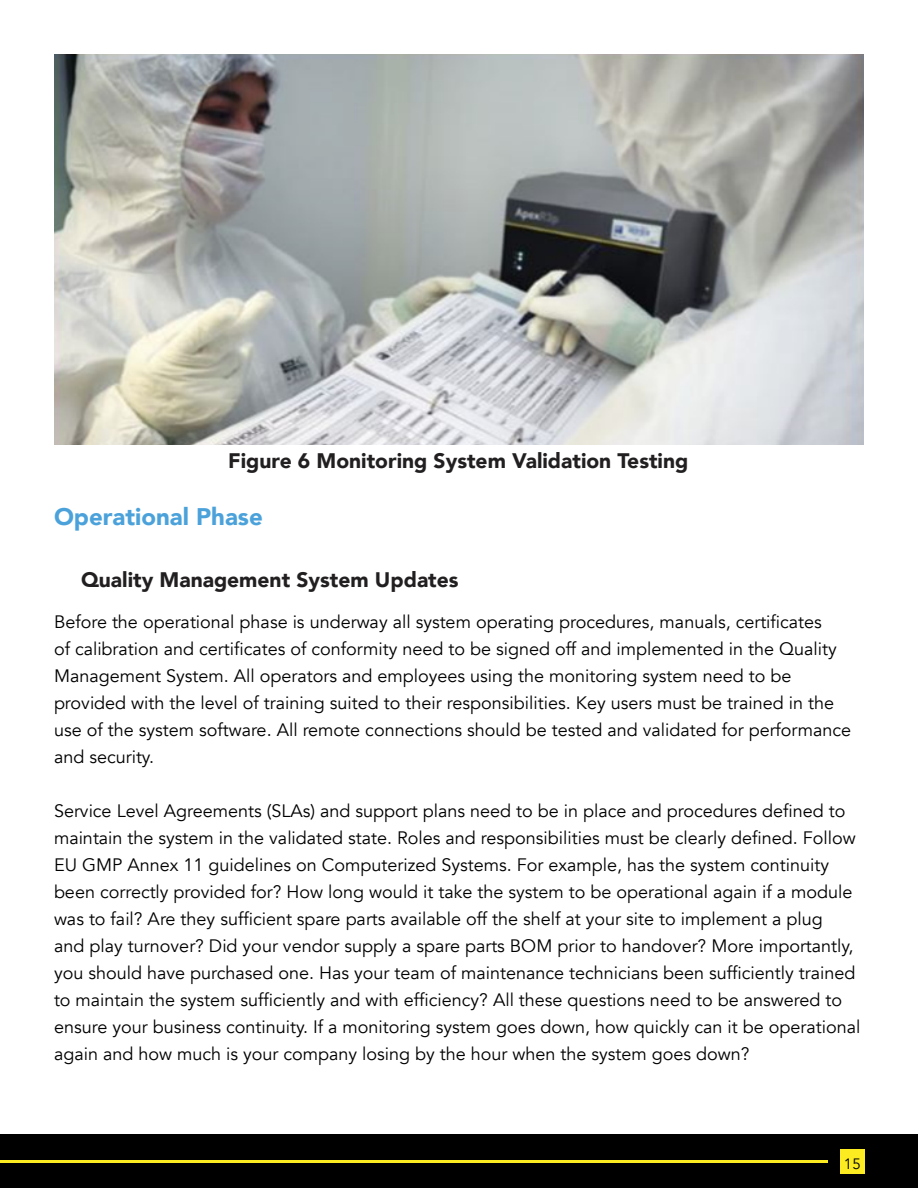
<style>
.page{position:relative;width:918px;height:1188px;background:#fff}
.page>*{position:absolute;margin:0;border:0;box-sizing:border-box;transform-origin:0 0}
.Subheading{font:900 24px "Avenir";color:#4ba2db}
.Photo_Caption{font:900 21px "Avenir";color:#221f20}
.Subheading_2_Left_Al{font:900 21px "Avenir";color:#221f20}
.Paragraph_Body{font:18px/27px "Avenir";color:#000}
.t1{font:15px "Avenir";color:#000}
</style>
<div class="page">
<div style="left:0;top:1134px;width:918px;height:54px;background:#000"></div>
<hr style="left:0;top:1160px;width:828px;height:2px;background:#fceb20">
<div style="left:840px;top:1149px;width:25px;height:25px;background:#fceb20"></div>
<img style="left:54px;top:54px;width:810px;height:391px">
<p class="Photo_Caption" style="left:228px;top:443px;width:462px">Figure 6 Monitoring System Validation Testing</p>
<p class="Subheading" style="left:54px;top:496px;width:210px">Operational Phase</p>
<p class="Subheading_2_Left_Al" style="left:81px;top:562px;width:379px">Quality Management System Updates</p>
<p class="Paragraph_Body" style="left:54px;top:608px;width:799px">Before the operational phase is underway all system operating procedures, manuals, certificates<br>of calibration and certificates of conformity need to be signed off and implemented in the Quality Management System. All operators and employees using the monitoring system need to be provided with the level of training suited to their responsibilities. Key users must be trained in the use of the system software. All remote connections should be tested and validated for performance and security.</p>
<p class="Paragraph_Body" style="left:54px;top:797px;width:808px">Service Level Agreements (SLAs) and support plans need to be in place and procedures defined to maintain the system in the validated state. Roles and responsibilities must be clearly defined. Follow EU GMP Annex 11 guidelines on Computerized Systems. For example, has the system continuity been correctly provided for? How long would it take the system to be operational again if a module was to fail? Are they sufficient spare parts available off the shelf at your site to implement a plug<br>and play turnover? Did your vendor supply a spare parts BOM prior to handover? More importantly, you should have purchased one. Has your team of maintenance technicians been sufficiently trained to maintain the system sufficiently and with efficiency? All these questions need to be answered to ensure your business continuity. If a monitoring system goes down, how quickly can it be operational again and how much is your company losing by the hour when the system goes down?</p>
<p class="t1" style="left:844px;top:1155px;width:18px">15</p>
</div>
